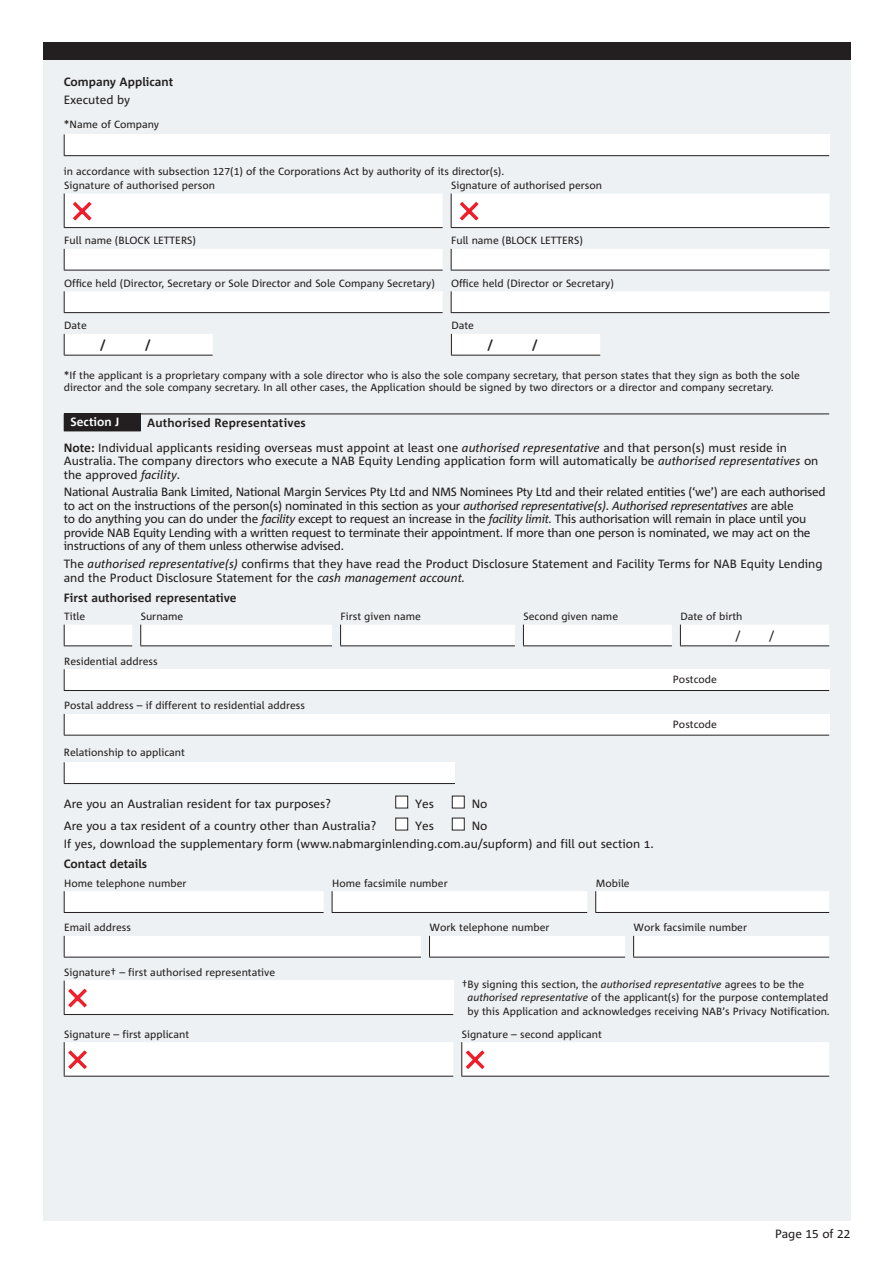
<style>
.page{position:relative;width:893px;height:1263px;background:#fff}
.page>*{position:absolute;margin:0;border:0;box-sizing:border-box;transform-origin:0 0}
.t1{font:12px/13.5px "Corpid";letter-spacing:-.015em;color:#231f20}
.t2{font:700 12px "Corpid";color:#231f20}
.t3{font:700 12px "Corpid";color:#fff}
.t4{font:10.5px/14.2px "Corpid";color:#231f20}
.s1{font-family:"Corpid Caps"}
.s2{font-weight:700}
.s3{font-style:italic}
</style>
<div class="page">
<div style="left:43px;top:43px;width:807px;height:17px;background:#231f20"></div>
<div style="left:43px;top:60px;width:807px;height:1160px;background:#edf1f3"></div>
<div style="left:64px;top:134px;width:765px;height:22px;background:#fff"></div>
<svg style="left:64px;top:134px;width:1px;height:21px"></svg>
<hr style="left:64px;top:155px;width:765px;height:1px;background:#231f20">
<div style="left:64px;top:249px;width:766px;height:21px;background:#fff"></div>
<hr style="left:64px;top:270px;width:379px;height:1px;background:#231f20">
<hr style="left:451px;top:270px;width:379px;height:1px;background:#231f20">
<div style="left:64px;top:291px;width:766px;height:22px;background:#fff"></div>
<hr style="left:64px;top:312px;width:379px;height:1px;background:#231f20">
<hr style="left:451px;top:312px;width:379px;height:1px;background:#231f20">
<svg style="left:64px;top:334px;width:536px;height:21px"></svg>
<hr style="left:64px;top:355px;width:149px;height:1px;background:#231f20">
<hr style="left:451px;top:355px;width:149px;height:1px;background:#231f20">
<div style="left:64px;top:414px;width:77px;height:17px;background:#231f20"></div>
<hr style="left:64px;top:413px;width:77px;height:1px;background:#231f20">
<hr style="left:64px;top:431px;width:77px;height:1px;background:#231f20">
<hr style="left:141px;top:413px;width:688px;height:1px;background:#231f20">
<div style="left:64px;top:625px;width:765px;height:21px;background:#fff"></div>
<hr style="left:64px;top:645px;width:68px;height:1px;background:#231f20">
<hr style="left:140px;top:645px;width:192px;height:1px;background:#231f20">
<hr style="left:340px;top:645px;width:175px;height:1px;background:#231f20">
<hr style="left:523px;top:645px;width:149px;height:1px;background:#231f20">
<hr style="left:680px;top:645px;width:149px;height:1px;background:#231f20">
<div style="left:64px;top:669px;width:765px;height:21px;background:#fff"></div>
<svg style="left:64px;top:669px;width:1px;height:21px"></svg>
<hr style="left:64px;top:690px;width:765px;height:1px;background:#231f20">
<div style="left:64px;top:714px;width:765px;height:21px;background:#fff"></div>
<svg style="left:64px;top:714px;width:1px;height:21px"></svg>
<hr style="left:64px;top:735px;width:765px;height:1px;background:#231f20">
<div style="left:64px;top:762px;width:391px;height:21px;background:#fff"></div>
<svg style="left:64px;top:762px;width:1px;height:21px"></svg>
<hr style="left:64px;top:783px;width:391px;height:1px;background:#231f20">
<div style="left:396px;top:796px;width:12px;height:12px;background:#fff"></div>
<div style="left:395px;top:796px;width:13px;height:12px;border:1px solid #231f20"></div>
<div style="left:452px;top:796px;width:12px;height:12px;background:#fff"></div>
<div style="left:452px;top:796px;width:13px;height:12px;border:1px solid #231f20"></div>
<div style="left:396px;top:818px;width:12px;height:12px;background:#fff"></div>
<div style="left:395px;top:818px;width:13px;height:12px;border:1px solid #231f20"></div>
<div style="left:452px;top:818px;width:12px;height:12px;background:#fff"></div>
<div style="left:452px;top:818px;width:13px;height:12px;border:1px solid #231f20"></div>
<div style="left:64px;top:891px;width:765px;height:21px;background:#fff"></div>
<hr style="left:64px;top:912px;width:260px;height:1px;background:#231f20">
<hr style="left:332px;top:912px;width:255px;height:1px;background:#231f20">
<hr style="left:595px;top:912px;width:234px;height:1px;background:#231f20">
<svg style="left:64px;top:936px;width:765px;height:21px"></svg>
<hr style="left:64px;top:957px;width:357px;height:1px;background:#231f20">
<hr style="left:429px;top:957px;width:196px;height:1px;background:#231f20">
<hr style="left:633px;top:957px;width:196px;height:1px;background:#231f20">
<div style="left:64px;top:980px;width:389px;height:34px;background:#fff"></div>
<hr style="left:64px;top:980px;width:1px;height:34px;background:#231f20">
<hr style="left:64px;top:1014px;width:389px;height:1px;background:#231f20">
<hr style="left:64px;top:1076px;width:389px;height:1px;background:#231f20">
<hr style="left:461px;top:1076px;width:368px;height:1px;background:#231f20">
<div style="left:64px;top:194px;width:766px;height:34px;background:#fff"></div>
<svg style="left:68px;top:988px;width:19px;height:20px"></svg>
<div style="left:64px;top:1042px;width:765px;height:34px;background:#fff"></div>
<p class="t2" style="left:64px;top:75px;width:111px">Company Applicant</p>
<p class="t1" style="left:64px;top:93px;width:68px">Executed by</p>
<p class="t4" style="left:64px;top:118px;width:97px">*Name of Company</p>
<p class="t4" style="left:64px;top:164px;width:442px">in accordance with subsection <span class="s1">127</span>(<span class="s1">1</span>) of the Corporations Act by authority of its director(s).<br>Signature of authorised person</p>
<p class="t4" style="left:451px;top:178px;width:152px">Signature of authorised person</p>
<p class="t4" style="left:64px;top:234px;width:133px">Full name (BLOCK LETTERS)</p>
<p class="t4" style="left:451px;top:234px;width:133px">Full name (BLOCK LETTERS)</p>
<p class="t4" style="left:64px;top:276px;width:372px">Office held (Director, Secretary or Sole Director and Sole Company Secretary)</p>
<p class="t4" style="left:451px;top:276px;width:164px">Office held (Director or Secretary)</p>
<p class="t4" style="left:64px;top:319px;width:24px">Date</p>
<p class="t4" style="left:451px;top:319px;width:24px">Date</p>
<p class="t2" style="left:100px;top:338px;width:7px">/</p>
<p class="t2" style="left:145px;top:338px;width:7px">/</p>
<p class="t2" style="left:487px;top:338px;width:7px">/</p>
<p class="t2" style="left:532px;top:338px;width:7px">/</p>
<p class="t4" style="left:64px;top:369px;width:737px;line-height:12px">*If the applicant is a proprietary company with a sole director who is also the sole company secretary, that person states that they sign as both the sole director and the sole company secretary. In all other cases, the Application should be signed by two directors or a director and company secretary.</p>
<p class="t3" style="left:71px;top:416px;width:50px">Section J</p>
<p class="t1" style="left:64px;top:411px;width:725px;line-height:24.3px;text-indent:83px"><span class="s2">Authorised Representatives<br>Note:</span> Individual applicants residing overseas must appoint at least one <span class="s3">authorised representative</span> and that person(s) must reside in</p>
<p class="t1" style="left:64px;top:454px;width:756px">Australia. The company directors who execute a NAB Equity Lending application form will automatically be <span class="s3">authorised representatives</span> on the approved <span class="s3">facility</span>.</p>
<p class="t1" style="left:64px;top:485px;width:763px">National Australia Bank Limited, National Margin Services Pty Ltd and NMS Nominees Pty Ltd and their related entities (‘we’) are each authorised to act on the instructions of the person(s) nominated in this section as your <span class="s3">authorised representative(s)</span>. <span class="s3">Authorised representatives</span> are able<br>to do anything you can do under the <span class="s3">facility</span> except to request an increase in the <span class="s3">facility limit.</span> This authorisation will remain in place until you provide NAB Equity Lending with a written request to terminate their appointment. If more than one person is nominated, we may act on the instructions of any of them unless otherwise advised.</p>
<p class="t1" style="left:64px;top:557px;width:760px">The <span class="s3">authorised representative(s)</span> confirms that they have read the Product Disclosure Statement and Facility Terms for NAB Equity Lending and the Product Disclosure Statement for the <span class="s3">cash management account.</span></p>
<p class="t2" style="left:64px;top:591px;width:174px">First authorised representative</p>
<p class="t4" style="left:64px;top:609px;width:23px">Title</p>
<p class="t4" style="left:141px;top:609px;width:44px">Surname</p>
<p class="t4" style="left:341px;top:609px;width:82px">First given name</p>
<p class="t4" style="left:523px;top:609px;width:96px">Second given name</p>
<p class="t4" style="left:680px;top:609px;width:64px">Date of birth</p>
<p class="t1" style="left:736px;top:629px;width:7px">/</p>
<p class="t1" style="left:769px;top:629px;width:7px">/</p>
<p class="t4" style="left:64px;top:654px;width:95px">Residential address</p>
<p class="t4" style="left:673px;top:673px;width:45px">Postcode</p>
<p class="t4" style="left:64px;top:699px;width:242px">Postal address – if different to residential address</p>
<p class="t4" style="left:673px;top:717px;width:45px">Postcode</p>
<p class="t4" style="left:64px;top:746px;width:123px">Relationship to applicant</p>
<p class="t1" style="left:64px;top:798px;width:269px">Are you an Australian resident for tax purposes?</p>
<p class="t1" style="left:415px;top:798px;width:20px">Yes</p>
<p class="t1" style="left:472px;top:798px;width:17px">No</p>
<p class="t1" style="left:64px;top:820px;width:314px">Are you a tax resident of a country other than Australia?</p>
<p class="t1" style="left:415px;top:820px;width:20px">Yes</p>
<p class="t1" style="left:64px;top:817px;width:591px;line-height:17.7px;text-indent:408px">No<br>If yes, download the supplementary form (www.nabmarginlending.com.au/supform) and fill out section 1.</p>
<p class="t2" style="left:64px;top:857px;width:85px">Contact details</p>
<p class="t4" style="left:64px;top:876px;width:124px">Home telephone number</p>
<p class="t4" style="left:332px;top:876px;width:117px">Home facsimile number</p>
<p class="t4" style="left:596px;top:876px;width:35px">Mobile</p>
<p class="t4" style="left:64px;top:921px;width:68px">Email address</p>
<p class="t4" style="left:429px;top:921px;width:122px">Work telephone number</p>
<p class="t4" style="left:634px;top:921px;width:115px">Work facsimile number</p>
<p class="t4" style="left:64px;top:965px;width:212px">Signature† – first authorised representative</p>
<p class="t4" style="left:468px;top:977px;width:362px;line-height:13.5px;text-indent:-6px">†By signing this section, the <span class="s3">authorised representative</span> agrees to be the <span class="s3">authorised representative</span> of the applicant(s) for the purpose contemplated</p>
<p class="t4" style="left:468px;top:1004px;width:364px">by this Application and acknowledges receiving NAB’s Privacy Notification.</p>
<p class="t4" style="left:64px;top:1027px;width:127px">Signature – first applicant</p>
<p class="t4" style="left:462px;top:1027px;width:142px">Signature – second applicant</p>
<p class="t1" style="left:775px;top:1227px;width:77px">Page <span class="s1">15</span> of <span class="s1">22</span></p>
</div>
